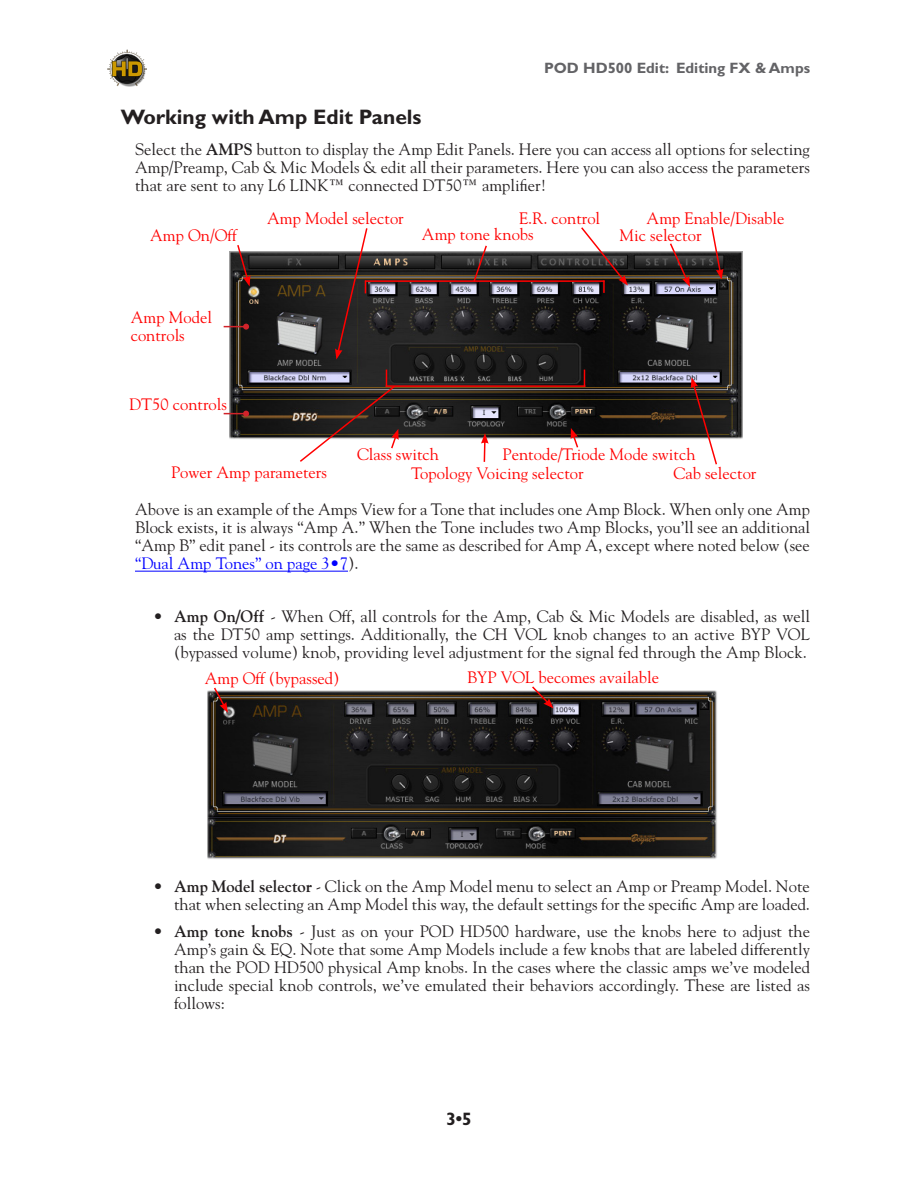
<style>
.page{position:relative;width:918px;height:1188px;background:#fff}
.page>*{position:absolute;margin:0;border:0;box-sizing:border-box;transform-origin:0 0}
._01a_Section_title{font:700 21px "Gill Sans";color:#231f20}
.t1{font:700 condensed 18px "Gill Sans";color:#231f20}
._03a_Body_bullet1{font:16.5px/18px "Goudy";color:#231f20;text-align:justify}
._02_Body{font:16.5px/18px "Goudy";color:#231f20;text-align:justify}
.t2{font:16.5px/18px "Goudy";color:#f00}
.t3{font:700 15px "Gill Sans";color:#636366}
.s1{font-weight:700}
.s2{color:#00f}
</style>
<div class="page">
<img style="left:108px;top:49px;width:38px;height:38px">
<hr style="left:135px;top:571px;width:213px;height:1px;background:#00f">
<img style="left:230px;top:252px;width:512px;height:187px">
<svg style="left:481px;top:433px;width:8px;height:29px"></svg>
<svg style="left:691px;top:377px;width:27px;height:88px"></svg>
<svg style="left:571px;top:428px;width:8px;height:20px"></svg>
<svg style="left:236px;top:245px;width:14px;height:41px"></svg>
<hr style="left:365px;top:280px;width:240px;height:2px;background:#f00">
<hr style="left:386px;top:385px;width:199px;height:2px;background:#f00">
<svg style="left:335px;top:228px;width:34px;height:132px"></svg>
<svg style="left:584px;top:370px;width:1px;height:15px"></svg>
<svg style="left:472px;top:245px;width:16px;height:38px"></svg>
<svg style="left:298px;top:370px;width:101px;height:92px"></svg>
<svg style="left:669px;top:243px;width:21px;height:44px"></svg>
<svg style="left:710px;top:227px;width:13px;height:53px"></svg>
<svg style="left:580px;top:227px;width:48px;height:66px"></svg>
<svg style="left:224px;top:324px;width:25px;height:6px"></svg>
<svg style="left:224px;top:411px;width:25px;height:6px"></svg>
<img style="left:207px;top:691px;width:510px;height:168px">
<svg style="left:213px;top:687px;width:15px;height:26px"></svg>
<svg style="left:530px;top:686px;width:23px;height:22px"></svg>
<p class="t3" style="left:544px;top:59px;width:268px">POD HD500 Edit: Editing FX &amp; Amps</p>
<p class="_01a_Section_title" style="left:121px;top:104px;width:302px">Working with Amp Edit Panels</p>
<p class="_02_Body" style="left:135px;top:140px;width:676px">Select the <span class="s1">AMPS</span> button to display the Amp Edit Panels. Here you can access all options for selecting Amp/Preamp, Cab &amp; Mic Models &amp; edit all their parameters. Here you can also access the parameters that are sent to any L6 LINK™ connected DT50™ amplifier!</p>
<p class="t2" style="left:150px;top:226px;width:88px">Amp On/Off</p>
<p class="t2" style="left:267px;top:209px;width:138px">Amp Model selector</p>
<p class="t2" style="left:519px;top:209px;width:83px">E.R. control</p>
<p class="t2" style="left:647px;top:209px;width:139px">Amp Enable/Disable</p>
<p class="t2" style="left:422px;top:225px;width:113px">Amp tone knobs</p>
<p class="t2" style="left:620px;top:226px;width:84px">Mic selector</p>
<p class="t2" style="left:131px;top:308px;width:83px">Amp Model controls</p>
<p class="t2" style="left:129px;top:395px;width:99px">DT50 controls</p>
<p class="t2" style="left:171px;top:463px;width:157px">Power Amp parameters</p>
<p class="t2" style="left:411px;top:444px;width:174px;line-height:19.5px;text-indent:-54px">Class switch<br>Topology Voicing selector</p>
<p class="t2" style="left:503px;top:445px;width:194px">Pentode/Triode Mode switch</p>
<p class="t2" style="left:674px;top:464px;width:84px">Cab selector</p>
<p class="_02_Body" style="left:135px;top:500px;width:677px">Above is an example of the Amps View for a Tone that includes one Amp Block. When only one Amp Block exists, it is always “Amp A.” When the Tone includes two Amp Blocks, you’ll see an additional “Amp B” edit panel - its controls are the same as described for Amp A, except where noted below (see <span class="s2">“Dual Amp Tones” on page 3•7</span>).</p>
<p class="_03a_Body_bullet1" style="left:174px;top:607px;width:638px;text-indent:-21px">• <span class="s1">Amp On/Off</span> - When Off, all controls for the Amp, Cab &amp; Mic Models are disabled, as well as the DT50 amp settings. Additionally, the CH VOL knob changes to an active BYP VOL (bypassed volume) knob, providing level adjustment for the signal fed through the Amp Block.</p>
<p class="t2" style="left:205px;top:669px;width:136px">Amp Off (bypassed)</p>
<p class="t2" style="left:467px;top:668px;width:193px">BYP VOL becomes available</p>
<p class="_03a_Body_bullet1" style="left:153px;top:877px;width:659px;text-align:right">• <span class="s1">Amp Model selector</span> - Click on the Amp Model menu to select an Amp or Preamp Model. Note that when selecting an Amp Model this way, the default settings for the specific Amp are loaded.</p>
<p class="_03a_Body_bullet1" style="left:174px;top:922px;width:638px;text-indent:-21px">• <span class="s1">Amp tone knobs</span> - Just as on your POD HD500 hardware, use the knobs here to adjust the Amp’s gain &amp; EQ. Note that some Amp Models include a few knobs that are labeled differently than the POD HD500 physical Amp knobs. In the cases where the classic amps we’ve modeled include special knob controls, we’ve emulated their behaviors accordingly. These are listed as follows:</p>
<p class="t1" style="left:446px;top:1108px;width:27px">3•5</p>
</div>
